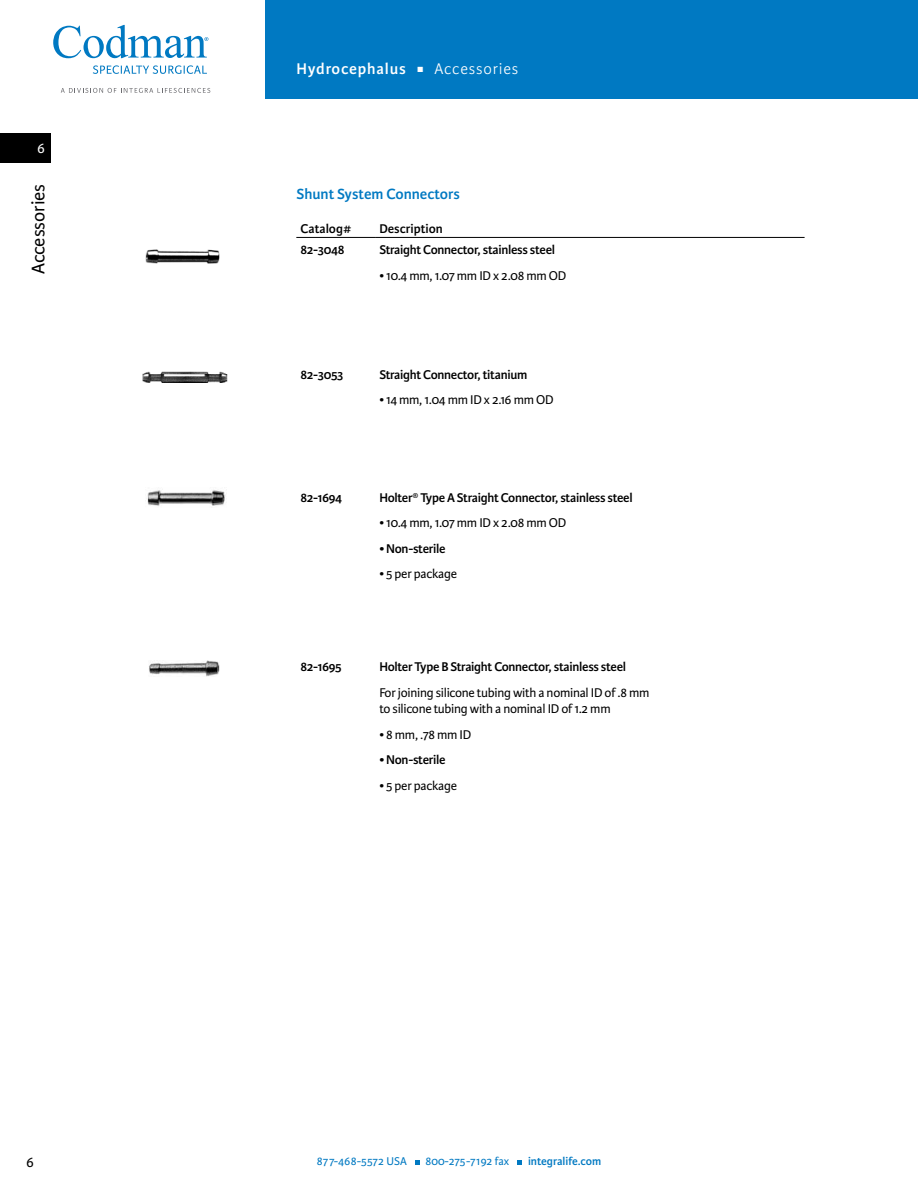
<style>
.page{position:relative;width:918px;height:1188px;background:#fff}
.page>*{position:absolute;margin:0;border:0;box-sizing:border-box;transform-origin:0 0}
.t1{font:19.5px "Karmina Sans";color:#000}
.t2{font:600 16.5px "Karmina Sans";letter-spacing:.05em;color:#fff}
.t3{font:600 15.75px "Karmina Sans";color:#0079c2}
.t4{font:15px "Karmina Sans";color:#000}
.t5{font:15px "Karmina Sans";color:#fff}
.t6{font:600 13.5px "Karmina Sans";letter-spacing:-.02em;color:#000}
.t7{font:13.5px/16.5px "Karmina Sans";letter-spacing:-.02em;color:#000}
.t8{font:600 13.5px "Karmina Sans";color:#000}
.t9{font:12px "Karmina Sans";color:#0079c2}
.t10{font:600 12px "Karmina Sans";color:#0079c2}
.s1{font-weight:300}
</style>
<div class="page">
<svg style="left:415px;top:1160px;width:5px;height:4px"></svg>
<svg style="left:517px;top:1160px;width:4px;height:4px"></svg>
<div style="left:265px;top:0;width:653px;height:99px;background:#0079c2"></div>
<svg style="left:93px;top:65px;width:114px;height:9px"></svg>
<svg style="left:53px;top:25px;width:155px;height:33px"></svg>
<svg style="left:61px;top:88px;width:149px;height:5px"></svg>
<div style="left:0;top:133px;width:51px;height:29px;background:#000"></div>
<hr style="left:296px;top:237px;width:79px;height:1px;background:#000">
<hr style="left:375px;top:237px;width:430px;height:1px;background:#000">
<img style="left:147px;top:490px;width:79px;height:16px">
<img style="left:149px;top:660px;width:71px;height:17px">
<img style="left:145px;top:249px;width:75px;height:15px">
<img style="left:142px;top:371px;width:86px;height:12px">
<p class="t2" style="left:296px;top:59px;width:223px">Hydrocephalus ■ <span class="s1">Accessories</span></p>
<p class="t5" style="left:37px;top:140px;width:9px">6</p>
<h1 class="t1" style="left:27px;top:274px;width:92px;rotate:-90deg">Accessories</h1>
<p class="t3" style="left:296px;top:185px;width:165px">Shunt System Connectors</p>
<p class="t8" style="left:301px;top:221px;width:52px">Catalog#</p>
<p class="t8" style="left:379px;top:221px;width:65px">Description</p>
<p class="t6" style="left:301px;top:242px;width:45px">82-3048</p>
<p class="t6" style="left:379px;top:242px;width:177px">Straight Connector, stainless steel</p>
<p class="t7" style="left:379px;top:267px;width:188px">• 10.4 mm, 1.07 mm ID x 2.08 mm OD</p>
<p class="t6" style="left:301px;top:367px;width:44px">82-3053</p>
<p class="t6" style="left:379px;top:367px;width:150px">Straight Connector, titanium</p>
<p class="t7" style="left:379px;top:392px;width:176px">• 14 mm, 1.04 mm ID x 2.16 mm OD</p>
<p class="t6" style="left:301px;top:490px;width:43px">82-1694</p>
<p class="t6" style="left:379px;top:490px;width:255px">Holter® Type A Straight Connector, stainless steel</p>
<p class="t7" style="left:379px;top:515px;width:188px">• 10.4 mm, 1.07 mm ID x 2.08 mm OD</p>
<p class="t6" style="left:379px;top:541px;width:68px">• Non-sterile</p>
<p class="t7" style="left:379px;top:566px;width:79px">• 5 per package</p>
<p class="t6" style="left:301px;top:659px;width:42px">82-1695</p>
<p class="t6" style="left:379px;top:659px;width:248px">Holter Type B Straight Connector, stainless steel</p>
<p class="t7" style="left:379px;top:685px;width:272px">For joining silicone tubing with a nominal ID of .8 mm to silicone tubing with a nominal ID of 1.2 mm</p>
<p class="t7" style="left:379px;top:727px;width:93px">• 8 mm, .78 mm ID</p>
<p class="t6" style="left:379px;top:752px;width:68px">• Non-sterile</p>
<p class="t7" style="left:379px;top:778px;width:79px">• 5 per package</p>
<p class="t4" style="left:26px;top:1154px;width:9px">6</p>
<p class="t9" style="left:317px;top:1155px;width:91px">877-468-5572 USA</p>
<p class="t9" style="left:426px;top:1155px;width:85px">800-275-7192 fax</p>
<p class="t10" style="left:528px;top:1155px;width:75px">integralife.com</p>
</div>
